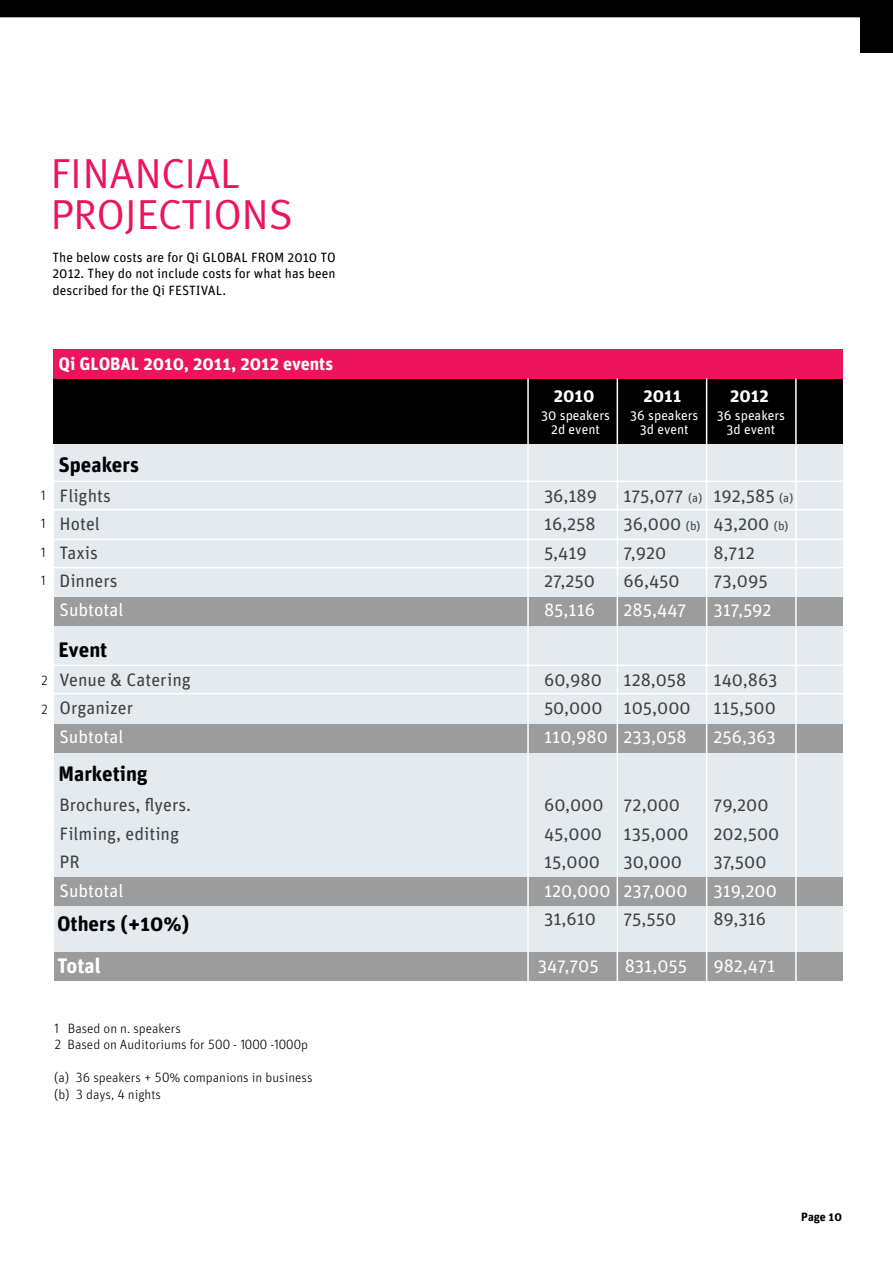
<style>
.page{position:relative;width:893px;height:1263px;background:#fff}
.page>*{position:absolute;margin:0;border:0;box-sizing:border-box;transform-origin:0 0}
.t1{font:42px/40.5px "Meta Plus Normal";letter-spacing:.01em;color:#ed135d}
.t2{font:700 21px "Unit Rounded OT";color:#000}
.t3{font:700 21px "Unit Rounded OT";color:#fff}
.t4{font:18px "Unit Rounded OT";color:#414142}
.t5{font:18px "Unit Rounded OT";color:#fff}
.t6{font:700 18px "Unit Rounded OT";color:#fff}
.t7{font:300 13.5px/28.5px "Unit Rounded Lf";color:#000}
.t8{font:13.5px/16.5px "Unit Rounded OT";color:#000;text-align:justify}
.t9{font:13.5px/13.5px "Unit Rounded OT";color:#fff;text-align:center}
.t10{font:700 12px "Unit Rounded OT";color:#000}
.s1{font-size:12px}
</style>
<div class="page">
<div style="left:54px;top:412px;width:788px;height:567px;background:#e4eaed"></div>
<div style="left:54px;top:952px;width:788px;height:29px;background:#9c9c9c"></div>
<div style="left:54px;top:724px;width:788px;height:29px;background:#9c9c9c"></div>
<div style="left:861px;top:0;width:32px;height:53px;background:#000"></div>
<div style="left:0;top:0;width:861px;height:17px;background:#000"></div>
<div style="left:53px;top:378px;width:789px;height:66px;background:#000"></div>
<div style="left:53px;top:349px;width:789px;height:29px;background:#ed135d"></div>
<hr style="left:28px;top:481px;width:816px;height:1px;background:#fff">
<hr style="left:28px;top:509px;width:816px;height:1px;background:#fff">
<hr style="left:28px;top:539px;width:816px;height:1px;background:#fff">
<hr style="left:28px;top:567px;width:816px;height:1px;background:#fff">
<div style="left:54px;top:597px;width:788px;height:28px;background:#9c9c9c"></div>
<hr style="left:28px;top:664px;width:816px;height:2px;background:#fff">
<hr style="left:28px;top:693px;width:816px;height:1px;background:#fff">
<div style="left:54px;top:877px;width:788px;height:29px;background:#9c9c9c"></div>
<hr style="left:795px;top:378px;width:2px;height:628px;background:#fff">
<hr style="left:706px;top:378px;width:1px;height:628px;background:#fff">
<hr style="left:617px;top:378px;width:1px;height:628px;background:#fff">
<hr style="left:527px;top:378px;width:2px;height:628px;background:#fff">
<h1 class="t1" style="left:51px;top:153px;width:244px">FI NANCIAL<br>PROJECTI ONS</h1>
<p class="t8" style="left:53px;top:249px;width:181px">The below costs are for Qi GLOBAL</p>
<p class="t8" style="left:53px;top:249px;width:285px;text-indent:198px">FROM 2010 TO 2012. They do not include costs for what has been described for the Qi FESTIVAL.</p>
<p class="t7" style="left:41px;top:481px;width:6px;text-align:justify">1<br>1<br>1<br>1</p>
<p class="t7" style="left:41px;top:666px;width:9px">2<br>2</p>
<p class="t6" style="left:58px;top:353px;width:276px">Qi GLOBAL 2010, 2011, 2012 events</p>
<p class="t6" style="left:554px;top:385px;width:42px">2010</p>
<p class="t6" style="left:643px;top:385px;width:39px">2011</p>
<p class="t6" style="left:730px;top:385px;width:40px">2012</p>
<p class="t9" style="left:541px;top:409px;width:70px">30 speakers<br>2d event</p>
<p class="t9" style="left:630px;top:409px;width:70px">36 speakers<br>3d event</p>
<p class="t9" style="left:717px;top:409px;width:70px">36 speakers<br>3d event</p>
<p class="t2" style="left:58px;top:452px;width:82px">Speakers</p>
<p class="t4" style="left:59px;top:485px;width:53px">Flights</p>
<p class="t4" style="left:544px;top:485px;width:55px">36,189</p>
<p class="t4" style="left:623px;top:485px;width:171px">175,077 <span class="s1">(a)</span> 192,585 <span class="s1">(a)</span></p>
<p class="t4" style="left:59px;top:514px;width:42px">Hotel</p>
<p class="t4" style="left:544px;top:514px;width:53px">16,258</p>
<p class="t4" style="left:623px;top:514px;width:166px">36,000 <span class="s1">(b)</span> 43,200 <span class="s1">(b)</span></p>
<p class="t4" style="left:59px;top:542px;width:40px">Taxis</p>
<p class="t4" style="left:544px;top:542px;width:44px">5,419</p>
<p class="t4" style="left:623px;top:542px;width:44px">7,920</p>
<p class="t4" style="left:713px;top:542px;width:43px">8,712</p>
<p class="t4" style="left:59px;top:571px;width:60px">Dinners</p>
<p class="t4" style="left:544px;top:571px;width:52px">27,250</p>
<p class="t4" style="left:623px;top:571px;width:58px">66,450</p>
<p class="t4" style="left:713px;top:571px;width:56px">73,095</p>
<p class="t5" style="left:59px;top:599px;width:66px">Subtotal</p>
<p class="t5" style="left:544px;top:599px;width:53px">85,116</p>
<p class="t5" style="left:623px;top:599px;width:65px">285,447</p>
<p class="t5" style="left:713px;top:599px;width:60px">317,592</p>
<p class="t2" style="left:58px;top:637px;width:50px">Event</p>
<p class="t4" style="left:59px;top:669px;width:133px">Venue &amp; Catering</p>
<p class="t4" style="left:544px;top:669px;width:144px">60,980 128,058</p>
<p class="t4" style="left:713px;top:669px;width:65px">140,863</p>
<p class="t4" style="left:59px;top:697px;width:75px">Organizer</p>
<p class="t4" style="left:544px;top:697px;width:148px">50,000 105,000</p>
<p class="t4" style="left:713px;top:697px;width:64px">115,500</p>
<p class="t5" style="left:59px;top:726px;width:66px">Subtotal</p>
<p class="t5" style="left:544px;top:726px;width:144px">110,980 233,058</p>
<p class="t5" style="left:713px;top:726px;width:64px">256,363</p>
<p class="t2" style="left:58px;top:761px;width:91px">Marketing</p>
<p class="t4" style="left:59px;top:794px;width:133px">Brochures, flyers.</p>
<p class="t4" style="left:544px;top:794px;width:138px">60,000 72,000</p>
<p class="t4" style="left:713px;top:794px;width:57px">79,200</p>
<p class="t4" style="left:59px;top:823px;width:121px">Filming, editing</p>
<p class="t4" style="left:544px;top:823px;width:146px">45,000 135,000</p>
<p class="t4" style="left:713px;top:823px;width:67px">202,500</p>
<p class="t4" style="left:59px;top:851px;width:22px">PR</p>
<p class="t4" style="left:544px;top:851px;width:57px">15,000</p>
<p class="t4" style="left:623px;top:851px;width:60px">30,000</p>
<p class="t4" style="left:713px;top:851px;width:55px">37,500</p>
<p class="t5" style="left:59px;top:880px;width:66px">Subtotal</p>
<p class="t5" style="left:544px;top:880px;width:145px">120,000 237,000</p>
<p class="t5" style="left:714px;top:880px;width:65px">319,200</p>
<p class="t2" style="left:57px;top:910px;width:134px">Others (+10%)</p>
<p class="t4" style="left:544px;top:908px;width:54px">31,610</p>
<p class="t4" style="left:624px;top:908px;width:54px">75,550</p>
<p class="t4" style="left:714px;top:908px;width:54px">89,316</p>
<p class="t3" style="left:57px;top:953px;width:45px">Total</p>
<p class="t5" style="left:538px;top:955px;width:62px">347,705</p>
<p class="t5" style="left:625px;top:955px;width:64px">831,055</p>
<p class="t5" style="left:713px;top:955px;width:64px">982,471</p>
<p class="t7" style="left:54px;top:1019px;width:256px;line-height:16.5px">1 Based on n. speakers<br>2 Based on Auditoriums for 500 - 1000 -1000p</p>
<p class="t7" style="left:54px;top:1069px;width:260px;line-height:16.5px">(a) 36 speakers + 50% companions in business (b) 3 days, 4 nights</p>
<p class="t10" style="left:801px;top:1209px;width:42px">Page 10</p>
</div>
